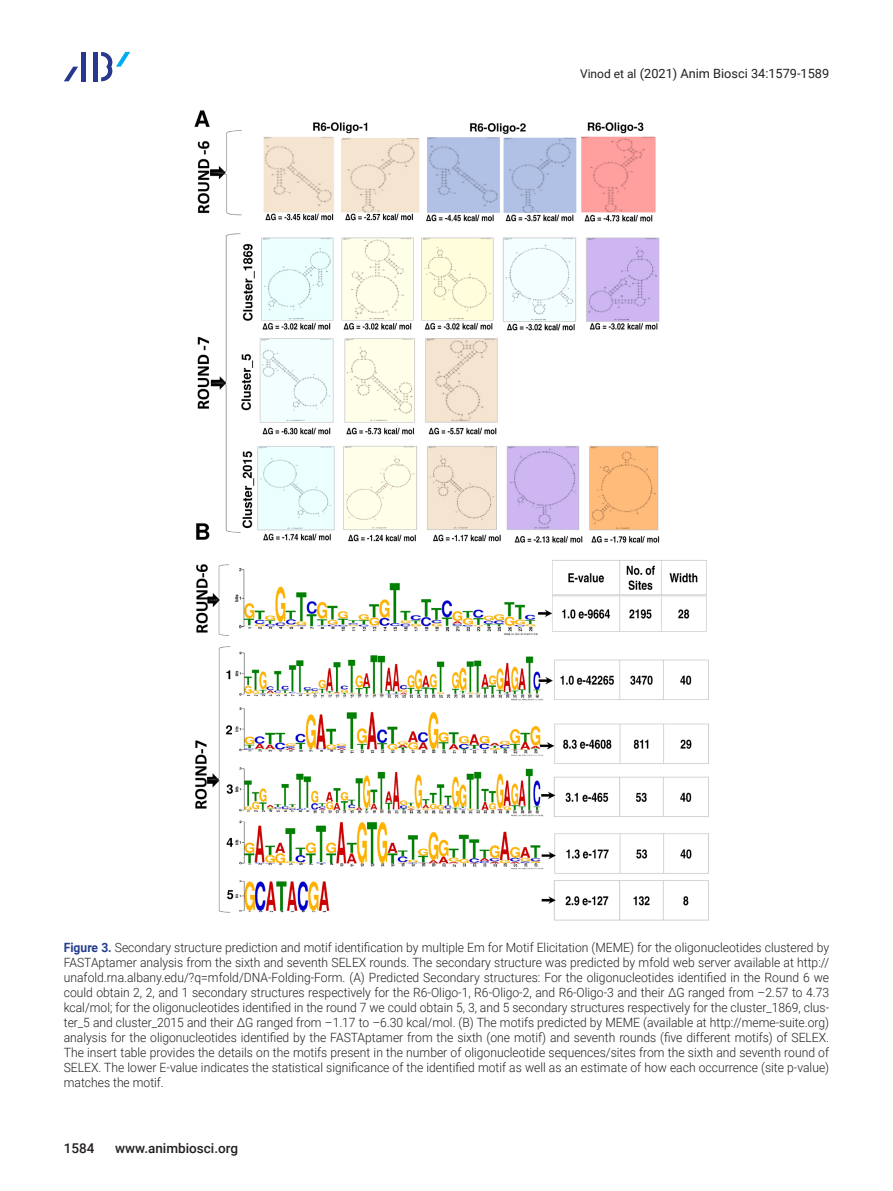
<style>
.page{position:relative;width:893px;height:1191px;background:#fff}
.page>*{position:absolute;margin:0;border:0;box-sizing:border-box;transform-origin:0 0}
.t1{font:500 13.5px "Roboto";color:#231f20}
.표_그림__제목{font:300 12.75px/15px "Roboto";color:#231f20;text-align:justify;scale:.95 1}
.t2{font:12.75px "Roboto";color:#231f20}
.s1{font-size:12px}
.s2{font-weight:700;color:#253f8e}
</style>
<div class="page">
<div style="left:93px;top:52px;width:5px;height:29px;background:#283890"></div>
<hr style="left:82px;top:52px;width:4px;height:29px;background:#283890">
<svg style="left:64px;top:67px;width:14px;height:14px"></svg>
<svg style="left:101px;top:52px;width:29px;height:29px"></svg>
<img style="left:194px;top:110px;width:515px;height:811px">
<p class="t2" style="left:580px;top:65px;width:251px"><span class="s1">Vinod et al</span> (2021) Anim Biosci 34:1579-1589</p>
<p class="표_그림__제목" style="left:64px;top:939px;width:807px"><span class="s2">Figure 3.</span> Secondary structure prediction and motif identification by multiple Em for Motif Elicitation (MEME) for the oligonucleotides clustered by FASTAptamer analysis from the sixth and seventh SELEX rounds. The secondary structure was predicted by mfold web server available at http:// unafold.rna.albany.edu/?q=mfold/DNA-Folding-Form. (A) Predicted Secondary structures: For the oligonucleotides identified in the Round 6 we could obtain 2, 2, and 1 secondary structures respectively for the R6-Oligo-1, R6-Oligo-2, and R6-Oligo-3 and their ΔG ranged from –2.57 to 4.73 kcal/mol; for the oligonucleotides identified in the round 7 we could obtain 5, 3, and 5 secondary structures respectively for the cluster_1869, clus&shy;ter_5 and cluster_2015 and their ΔG ranged from –1.17 to –6.30 kcal/mol. (B) The motifs predicted by MEME (available at http://meme-suite.org) analysis for the oligonucleotides identified by the FASTAptamer from the sixth (one motif) and seventh rounds (five different motifs) of SELEX.<br>The insert table provides the details on the motifs present in the number of oligonucleotide sequences/sites from the sixth and seventh round of SELEX. The lower E-value indicates the statistical significance of the identified motif as well as an estimate of how each occurrence (site p-value) matches the motif.</p>
<p class="t1" style="left:64px;top:1138px;width:32px">1584</p>
<p class="t1" style="left:115px;top:1138px;width:125px">www.animbiosci.org</p>
</div>
